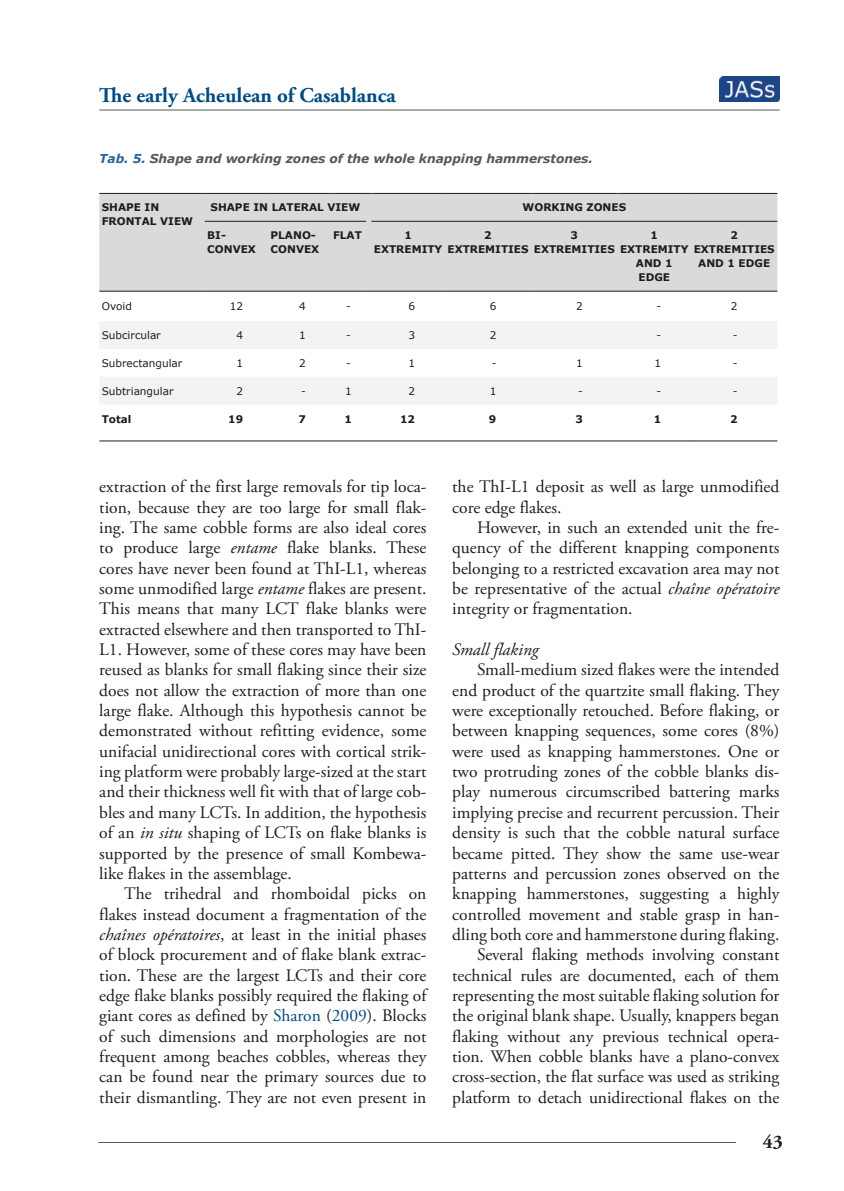
<style>
.page{position:relative;width:844px;height:1191px;background:#fff}
.page>*{position:absolute;margin:0;border:0;box-sizing:border-box;transform-origin:0 0}
.t1{font:700 21px "Adobe Garamond Pro";color:#004b86}
.t2{font:700 19.25px "Adobe Garamond Pro";color:#1d1d1b}
.t3{font:17.5px/20.3px "Adobe Garamond Pro";color:#1d1d1b;text-align:justify}
.t4{font:italic 17.5px "Adobe Garamond Pro";color:#1d1d1b}
.t5{font:italic 700 12.25px "Verdana";letter-spacing:-.005em;color:#575756}
.t6{font:700 10.5px/14px "Verdana";color:#1d1d1b;text-align:center}
.t7{font:10.5px "Verdana";color:#1d1d1b}
.s1{color:#29649b}
.s2{font-style:italic}
.s3{color:#004b86}
</style>
<div class="page">
<hr style="left:99px;top:110px;width:680px;height:1px;background:#575756">
<hr style="left:98px;top:1142px;width:637px;height:1px;background:#575756">
<img style="left:719px;top:76px;width:60px;height:25px">
<div style="left:99px;top:194px;width:678px;height:97px;background:#dadada"></div>
<svg style="left:100px;top:321px;width:677px;height:83px;fill:#f3f3f3"></svg>
<hr style="left:99px;top:193px;width:106px;height:1px;background:#1d1d1b">
<hr style="left:205px;top:193px;width:63px;height:1px;background:#1d1d1b">
<hr style="left:268px;top:193px;width:62px;height:1px;background:#1d1d1b">
<hr style="left:330px;top:193px;width:36px;height:1px;background:#1d1d1b">
<hr style="left:371px;top:193px;width:74px;height:1px;background:#1d1d1b">
<hr style="left:445px;top:193px;width:86px;height:1px;background:#1d1d1b">
<hr style="left:531px;top:193px;width:86px;height:1px;background:#1d1d1b">
<hr style="left:617px;top:193px;width:73px;height:1px;background:#1d1d1b">
<hr style="left:690px;top:193px;width:87px;height:1px;background:#1d1d1b">
<hr style="left:99px;top:291px;width:106px;height:1px;background:#1d1d1b">
<hr style="left:205px;top:291px;width:63px;height:1px;background:#1d1d1b">
<hr style="left:268px;top:291px;width:62px;height:1px;background:#1d1d1b">
<hr style="left:330px;top:291px;width:36px;height:1px;background:#1d1d1b">
<hr style="left:371px;top:291px;width:74px;height:1px;background:#1d1d1b">
<hr style="left:445px;top:291px;width:86px;height:1px;background:#1d1d1b">
<hr style="left:531px;top:291px;width:86px;height:1px;background:#1d1d1b">
<hr style="left:617px;top:291px;width:73px;height:1px;background:#1d1d1b">
<hr style="left:690px;top:291px;width:87px;height:1px;background:#1d1d1b">
<hr style="left:99px;top:440px;width:106px;height:1px;background:#1d1d1b">
<hr style="left:205px;top:440px;width:63px;height:1px;background:#1d1d1b">
<hr style="left:268px;top:440px;width:62px;height:1px;background:#1d1d1b">
<hr style="left:330px;top:440px;width:36px;height:1px;background:#1d1d1b">
<hr style="left:371px;top:440px;width:74px;height:1px;background:#1d1d1b">
<hr style="left:445px;top:440px;width:86px;height:1px;background:#1d1d1b">
<hr style="left:531px;top:440px;width:86px;height:1px;background:#1d1d1b">
<hr style="left:617px;top:440px;width:73px;height:1px;background:#1d1d1b">
<hr style="left:690px;top:440px;width:87px;height:1px;background:#1d1d1b">
<hr style="left:205px;top:221px;width:63px;height:1px;background:#1d1d1b">
<hr style="left:268px;top:221px;width:62px;height:1px;background:#1d1d1b">
<hr style="left:330px;top:221px;width:36px;height:1px;background:#1d1d1b">
<hr style="left:371px;top:221px;width:74px;height:1px;background:#1d1d1b">
<hr style="left:445px;top:221px;width:86px;height:1px;background:#1d1d1b">
<hr style="left:531px;top:221px;width:86px;height:1px;background:#1d1d1b">
<hr style="left:617px;top:221px;width:73px;height:1px;background:#1d1d1b">
<hr style="left:690px;top:221px;width:87px;height:1px;background:#1d1d1b">
<p class="t1" style="left:99px;top:83px;width:298px">The early Acheulean of Casablanca</p>
<p class="t5" style="left:99px;top:151px;width:495px"><span class="s1">Tab. 5.</span> Shape and working zones of the whole knapping hammerstones.</p>
<p class="t6" style="left:102px;top:201px;width:93px;text-align:left">SHAPE IN<br>FRONTAL VIEW</p>
<p class="t6" style="left:210px;top:201px;width:151px">SHAPE IN LATERAL VIEW</p>
<p class="t6" style="left:522px;top:201px;width:105px">WORKING ZONES</p>
<p class="t6" style="left:207px;top:228px;width:50px;text-align:left">BI-<br>CONVEX</p>
<p class="t6" style="left:270px;top:228px;width:50px;text-align:left">PLANO-<br>CONVEX</p>
<p class="t6" style="left:333px;top:228px;width:30px">FLAT</p>
<p class="t6" style="left:374px;top:228px;width:70px">1<br>EXTREMITY</p>
<p class="t6" style="left:447px;top:228px;width:82px">2<br>EXTREMITIES</p>
<p class="t6" style="left:533px;top:228px;width:82px">3<br>EXTREMITIES</p>
<p class="t6" style="left:620px;top:228px;width:70px">1<br>EXTREMITY<br>AND 1<br>EDGE</p>
<p class="t6" style="left:693px;top:228px;width:82px">2<br>EXTREMITIES<br>AND 1 EDGE</p>
<p class="t7" style="left:102px;top:299px;width:32px">Ovoid</p>
<p class="t7" style="left:230px;top:299px;width:15px">12</p>
<p class="t7" style="left:299px;top:299px;width:8px">4</p>
<p class="t7" style="left:346px;top:299px;width:6px">-</p>
<p class="t7" style="left:408px;top:299px;width:8px">6</p>
<p class="t7" style="left:489px;top:299px;width:8px">6</p>
<p class="t7" style="left:576px;top:299px;width:8px">2</p>
<p class="t7" style="left:656px;top:299px;width:6px">-</p>
<p class="t7" style="left:730px;top:299px;width:8px">2</p>
<p class="t7" style="left:102px;top:328px;width:60px">Subcircular</p>
<p class="t7" style="left:236px;top:328px;width:8px">4</p>
<p class="t7" style="left:299px;top:328px;width:8px">1</p>
<p class="t7" style="left:346px;top:328px;width:6px">-</p>
<p class="t7" style="left:408px;top:328px;width:8px">3</p>
<p class="t7" style="left:489px;top:328px;width:8px">2</p>
<p class="t7" style="left:656px;top:328px;width:6px">-</p>
<p class="t7" style="left:732px;top:328px;width:6px">-</p>
<p class="t7" style="left:102px;top:356px;width:82px">Subrectangular</p>
<p class="t7" style="left:236px;top:356px;width:8px">1</p>
<p class="t7" style="left:299px;top:356px;width:8px">2</p>
<p class="t7" style="left:346px;top:356px;width:6px">-</p>
<p class="t7" style="left:408px;top:356px;width:8px">1</p>
<p class="t7" style="left:491px;top:356px;width:6px">-</p>
<p class="t7" style="left:576px;top:356px;width:8px">1</p>
<p class="t7" style="left:654px;top:356px;width:8px">1</p>
<p class="t7" style="left:732px;top:356px;width:6px">-</p>
<p class="t7" style="left:102px;top:384px;width:73px">Subtriangular</p>
<p class="t7" style="left:236px;top:384px;width:8px">2</p>
<p class="t7" style="left:301px;top:384px;width:6px">-</p>
<p class="t7" style="left:345px;top:384px;width:8px">1</p>
<p class="t7" style="left:408px;top:384px;width:8px">2</p>
<p class="t7" style="left:489px;top:384px;width:8px">1</p>
<p class="t7" style="left:578px;top:384px;width:6px">-</p>
<p class="t7" style="left:656px;top:384px;width:6px">-</p>
<p class="t7" style="left:732px;top:384px;width:6px">-</p>
<p class="t6" style="left:102px;top:412px;width:31px">Total</p>
<p class="t6" style="left:228px;top:412px;width:16px">19</p>
<p class="t6" style="left:298px;top:412px;width:9px">7</p>
<p class="t6" style="left:344px;top:412px;width:9px">1</p>
<p class="t6" style="left:400px;top:412px;width:16px">12</p>
<p class="t6" style="left:489px;top:412px;width:9px">9</p>
<p class="t6" style="left:575px;top:412px;width:9px">3</p>
<p class="t6" style="left:653px;top:412px;width:9px">1</p>
<p class="t6" style="left:730px;top:412px;width:9px">2</p>
<p class="t3" style="left:99px;top:477px;width:328px">extraction of the first large removals for tip loca&shy;tion, because they are too large for small flak&shy;ing. The same cobble forms are also ideal cores to produce large <span class="s2">entame</span> flake blanks. These cores have never been found at ThI-L1, whereas some unmodified large <span class="s2">entame</span> flakes are present.<br>This means that many LCT flake blanks were extracted elsewhere and then transported to ThI-L1. However, some of these cores may have been reused as blanks for small flaking since their size does not allow the extraction of more than one large flake. Although this hypothesis cannot be demonstrated without refitting evidence, some unifacial unidirectional cores with cortical strik&shy;ing platform were probably large-sized at the start and their thickness well fit with that of large cob&shy;bles and many LCTs. In addition, the hypothesis of an <span class="s2">in situ</span> shaping of LCTs on flake blanks is supported by the presence of small Kombewa&shy;like flakes in the assemblage.</p>
<p class="t3" style="left:99px;top:884px;width:328px;text-indent:25px">The trihedral and rhomboidal picks on flakes instead document a fragmentation of the <span class="s2">chaînes opératoires</span>, at least in the initial phases of block procurement and of flake blank extrac&shy;tion. These are the largest LCTs and their core edge flake blanks possibly required the flaking of giant cores as defined by <span class="s3">Sharon</span> (<span class="s3">2009</span>). Blocks of such dimensions and morphologies are not frequent among beaches cobbles, whereas they can be found near the primary sources due to their dismantling. They are not even present in</p>
<p class="t3" style="left:452px;top:477px;width:328px">the ThI-L1 deposit as well as large unmodified core edge flakes.</p>
<p class="t3" style="left:452px;top:518px;width:328px;text-indent:25px">However, in such an extended unit the fre&shy;quency of the different knapping components belonging to a restricted excavation area may not be representative of the actual <span class="s2">chaîne opératoire </span>integrity or fragmentation.</p>
<p class="t4" style="left:452px;top:639px;width:88px">Small flaking</p>
<p class="t3" style="left:452px;top:660px;width:328px;text-align:right">Small-medium sized flakes were the intended end product of the quartzite small flaking. They were exceptionally retouched. Before flaking, or between knapping sequences, some cores (8%) were used as knapping hammerstones. One or two protruding zones of the cobble blanks dis&shy;play numerous circumscribed battering marks implying precise and recurrent percussion. Their density is such that the cobble natural surface became pitted. They show the same use-wear patterns and percussion zones observed on the knapping hammerstones, suggesting a highly controlled movement and stable grasp in han&shy;dling both core and hammerstone during flaking.<br>Several flaking methods involving constant technical rules are documented, each of them representing the most suitable flaking solution for the original blank shape. Usually, knappers began flaking without any previous technical opera&shy;tion. When cobble blanks have a plano-convex cross-section, the flat surface was used as striking platform to detach unidirectional flakes on the</p>
<p class="t2" style="left:762px;top:1131px;width:22px">43</p>
</div>
